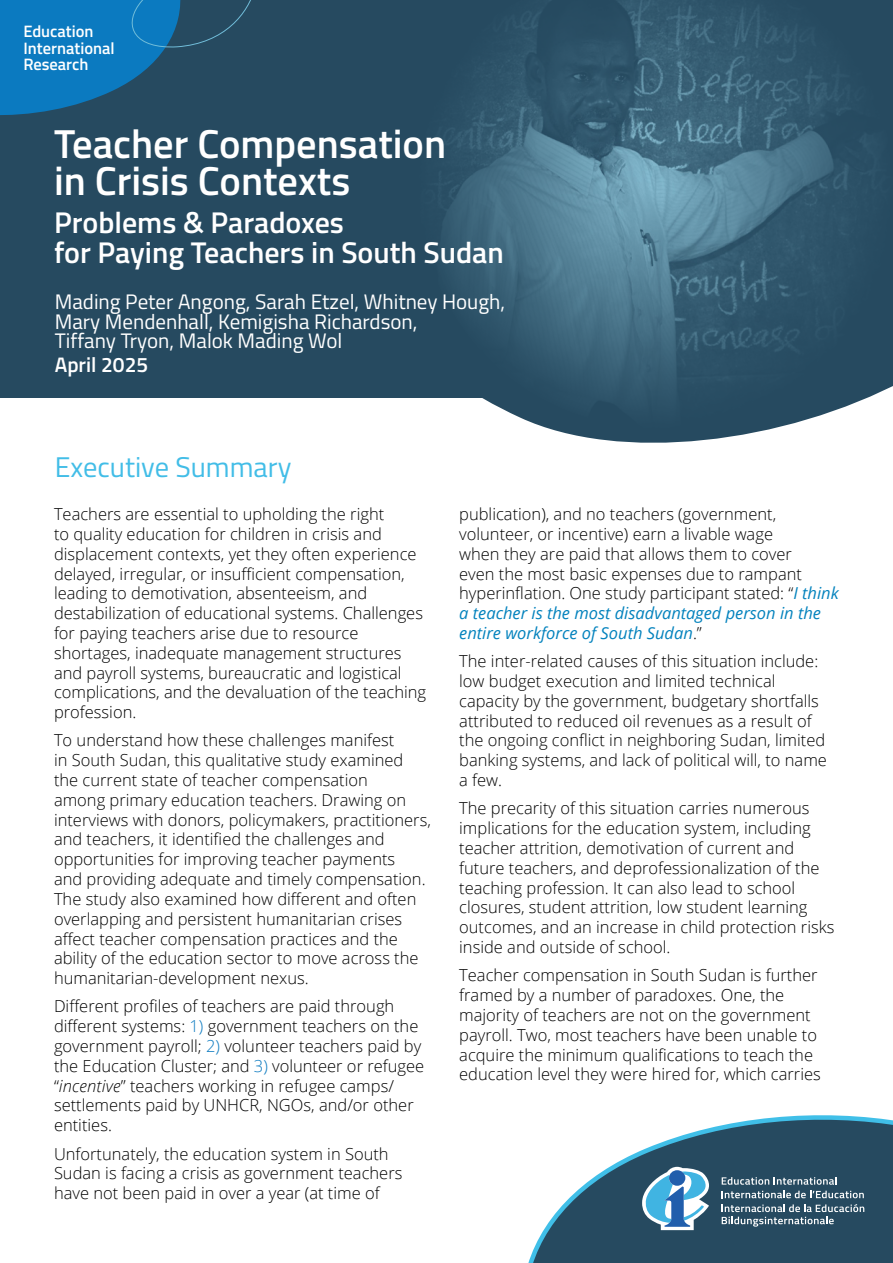
<style>
.page{position:relative;width:893px;height:1263px;background:#fff}
.page>*{position:absolute;margin:0;border:0;box-sizing:border-box;transform-origin:0 0}
.t1{font:600 40.5px/37.5px "Titillium";color:#fff}
.t2{font:600 30px/30px "Titillium";color:#fff}
.Cover_Date{font:28.5px "Titillium";color:#42bde7}
.Cover_Author_Name{font:21px/19.5px "Titillium";color:#fff}
.Cover_Author_Name-2{font:600 21px "Titillium";color:#fff}
.t3{font:300 16.5px/19.8px "Open Sans";color:#000}
.Cover_Title_White{font:600 16.5px "Titillium Web";color:#fff}
.s1{color:#0b7ac0}
.s2{font-style:italic}
.s3{font-weight:400;font-style:italic;color:#0382bd}
</style>
<div class="page">
<div style="left:0;top:0;width:583px;height:398px;background:#264a60"></div>
<img style="left:439px;top:0;width:454px;height:443px">
<svg style="left:528px;top:1115px;width:365px;height:148px"></svg>
<svg style="left:0;top:0;width:251px;height:115px"></svg>
<svg style="left:722px;top:1177px;width:115px;height:8px"></svg>
<svg style="left:722px;top:1191px;width:142px;height:7px"></svg>
<svg style="left:722px;top:1204px;width:142px;height:22px;background:#557182"></svg>
<svg style="left:642px;top:1167px;width:67px;height:63px"></svg>
<p class="Cover_Title_White" style="left:23px;top:19px;width:72px">Education</p>
<p class="Cover_Title_White" style="left:23px;top:36px;width:93px">International</p>
<p class="Cover_Title_White" style="left:23px;top:52px;width:67px">Research</p>
<p class="t1" style="left:54px;top:123px;width:394px">Teacher Compensation in Crisis Contexts</p>
<p class="t2" style="left:54px;top:205px;width:451px">Problems &amp; Paradoxes<br>for Paying Teachers in South Sudan</p>
<p class="Cover_Author_Name" style="left:55px;top:291px;width:452px">Mading Peter Angong, Sarah Etzel, Whitney Hough,<br>Mary Mendenhall, Kemigisha Richardson,<br>Tiffany Tryon, Malok Mading Wol</p>
<p class="Cover_Author_Name-2" style="left:55px;top:349px;width:95px">April 2025</p>
<p class="Cover_Date" style="left:55px;top:447px;width:238px">Executive Summary</p>
<p class="t3" style="left:54px;top:504px;width:374px">Teachers are essential to upholding the right<br>to quality education for children in crisis and displacement contexts, yet they often experience delayed, irregular, or insufficient compensation, leading to demotivation, absenteeism, and destabilization of educational systems. Challenges for paying teachers arise due to resource shortages, inadequate management structures and payroll systems, bureaucratic and logistical complications, and the devaluation of the teaching profession.</p>
<p class="t3" style="left:54px;top:730px;width:378px">To understand how these challenges manifest<br>in South Sudan, this qualitative study examined the current state of teacher compensation<br>among primary education teachers. Drawing on interviews with donors, policymakers, practitioners, and teachers, it identified the challenges and opportunities for improving teacher payments<br>and providing adequate and timely compensation.<br>The study also examined how different and often overlapping and persistent humanitarian crises affect teacher compensation practices and the ability of the education sector to move across the humanitarian-development nexus.</p>
<p class="t3" style="left:54px;top:996px;width:372px">Different profiles of teachers are paid through different systems: <span class="s1">1)</span> government teachers on the government payroll; <span class="s1">2)</span> volunteer teachers paid by the Education Cluster; and <span class="s1">3)</span> volunteer or refugee “<span class="s2">incentive</span>” teachers working in refugee camps/ settlements paid by UNHCR, NGOs, and/or other entities.</p>
<p class="t3" style="left:54px;top:1143px;width:350px">Unfortunately, the education system in South<br>Sudan is facing a crisis as government teachers have not been paid in over a year (at time of</p>
<p class="t3" style="left:459px;top:504px;width:381px">publication), and no teachers (government, volunteer, or incentive) earn a livable wage<br>when they are paid that allows them to cover<br>even the most basic expenses due to rampant hyperinflation. One study participant stated: “<span class="s3">I think a teacher is the most disadvantaged person in the entire workforce of South Sudan</span>.”</p>
<p class="t3" style="left:459px;top:651px;width:369px">The inter-related causes of this situation include: low budget execution and limited technical capacity by the government, budgetary shortfalls attributed to reduced oil revenues as a result of the ongoing conflict in neighboring Sudan, limited banking systems, and lack of political will, to name a few.</p>
<p class="t3" style="left:459px;top:798px;width:377px">The precarity of this situation carries numerous implications for the education system, including teacher attrition, demotivation of current and future teachers, and deprofessionalization of the teaching profession. It can also lead to school closures, student attrition, low student learning outcomes, and an increase in child protection risks inside and outside of school.</p>
<p class="t3" style="left:459px;top:965px;width:363px">Teacher compensation in South Sudan is further framed by a number of paradoxes. One, the majority of teachers are not on the government payroll. Two, most teachers have been unable to acquire the minimum qualifications to teach the education level they were hired for, which carries</p>
</div>
